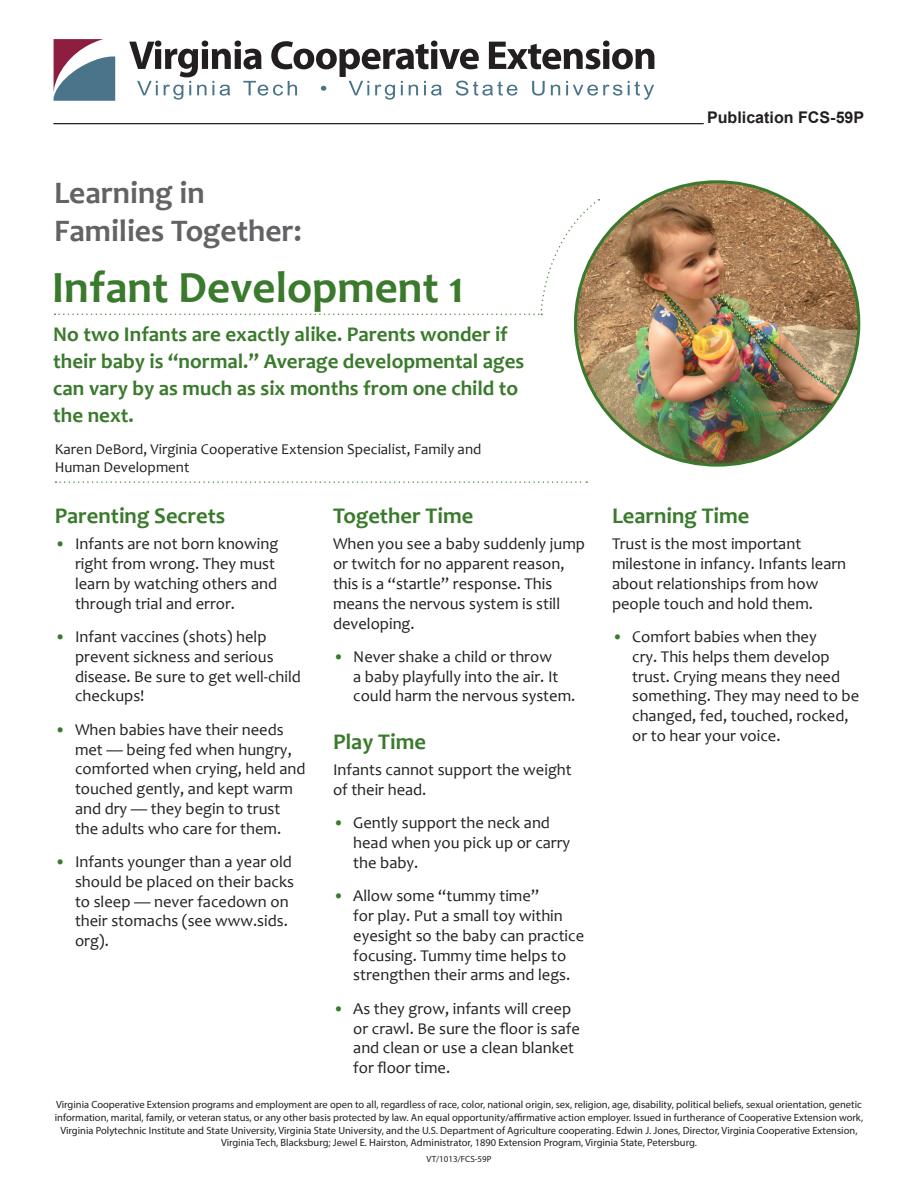
<style>
.page{position:relative;width:918px;height:1188px;background:#fff}
.page>*{position:absolute;margin:0;border:0;box-sizing:border-box;transform-origin:0 0}
.Second_Header{font:700 45px "Candara";color:#3a7a2c}
.t1{font:700 31.5px/37.8px "Candara";color:#636366}
.SUBhead_1{font:700 22.5px "Candara";color:#3a7a2c}
.FIRST_headlline{font:700 21px/27px "Candara";color:#3a7a2c}
.TEXT{font:16.5px/19.8px "Candara";color:#231f20}
.t2{font:700 16.05px "Arial";color:#231f20}
.TEXT-2{font:15px/18px "Candara";color:#231f20}
.t3{font:10.5px/12.6px "Myriad Pro";color:#231f20;text-align:center}
.t4{font:9px "Myriad Pro";color:#231f20}
.s1{color:#3a7a2c}
</style>
<div class="page">
<svg style="left:54px;top:39px;width:61px;height:62px"></svg>
<svg style="left:129px;top:41px;width:525px;height:59px"></svg>
<svg style="left:55px;top:199px;width:545px;height:116px"></svg>
<hr style="left:54px;top:123px;width:650px;height:1px;background:#231f20">
<img style="left:575px;top:182px;width:284px;height:283px;border-radius:142px">
<svg style="left:56px;top:481px;width:531px;height:2px"></svg>
<h2 class="t1" style="left:54px;top:174px;width:249px">Learning in<br>Families Together:</h2>
<p class="Second_Header" style="left:52px;top:259px;width:413px">Infant Development 1</p>
<p class="FIRST_headlline" style="left:53px;top:321px;width:473px">No two Infants are exactly alike. Parents wonder if their baby is “normal.” Average developmental ages can vary by as much as six months from one child to the next.</p>
<p class="TEXT-2" style="left:55px;top:440px;width:428px">Karen DeBord, Virginia Cooperative Extension Specialist, Family and<br>Human Development</p>
<p class="SUBhead_1" style="left:55px;top:501px;width:172px">Parenting Secrets</p>
<p class="TEXT" style="left:75px;top:534px;width:205px;text-indent:-20px"><span class="s1">•</span> Infants are not born knowing right from wrong. They must learn by watching others and through trial and error.</p>
<p class="TEXT" style="left:75px;top:627px;width:227px;text-indent:-20px"><span class="s1">•</span> Infant vaccines (shots) help prevent sickness and serious disease. Be sure to get well-child checkups!</p>
<p class="TEXT" style="left:75px;top:719px;width:232px;text-indent:-20px"><span class="s1">•</span> When babies have their needs met — being fed when hungry, comforted when crying, held and touched gently, and kept warm and dry — they begin to trust the adults who care for them.</p>
<p class="TEXT" style="left:75px;top:852px;width:221px;text-indent:-20px"><span class="s1">•</span> Infants younger than a year old should be placed on their backs to sleep — never facedown on their stomachs (see www.sids. org).</p>
<p class="SUBhead_1" style="left:333px;top:501px;width:142px">Together Time</p>
<p class="TEXT" style="left:333px;top:534px;width:254px">When you see a baby suddenly jump or twitch for no apparent reason, this is a “startle” response. This means the nervous system is still developing.</p>
<p class="TEXT" style="left:353px;top:646px;width:224px;text-indent:-20px"><span class="s1">•</span> Never shake a child or throw<br>a baby playfully into the air. It could harm the nervous system.</p>
<p class="SUBhead_1" style="left:333px;top:727px;width:94px">Play Time</p>
<p class="TEXT" style="left:333px;top:760px;width:240px">Infants cannot support the weight of their head.</p>
<p class="TEXT" style="left:353px;top:813px;width:219px;text-indent:-20px"><span class="s1">•</span> Gently support the neck and head when you pick up or carry the baby.</p>
<p class="TEXT" style="left:353px;top:886px;width:232px;text-indent:-20px"><span class="s1">•</span> Allow some “tummy time”<br>for play. Put a small toy within eyesight so the baby can practice focusing. Tummy time helps to strengthen their arms and legs.</p>
<p class="TEXT" style="left:353px;top:998px;width:228px;text-indent:-20px"><span class="s1">•</span> As they grow, infants will creep or crawl. Be sure the floor is safe and clean or use a clean blanket for floor time.</p>
<p class="t2" style="left:707px;top:106px;width:159px">Publication FCS-59P</p>
<p class="SUBhead_1" style="left:612px;top:501px;width:139px">Learning Time</p>
<p class="TEXT" style="left:612px;top:534px;width:236px">Trust is the most important milestone in infancy. Infants learn about relationships from how people touch and hold them.</p>
<p class="TEXT" style="left:632px;top:627px;width:228px;text-indent:-20px"><span class="s1">•</span> Comfort babies when they<br>cry. This helps them develop trust. Crying means they need something. They may need to be changed, fed, touched, rocked, or to hear your voice.</p>
<p class="t3" style="left:55px;top:1098px;width:810px">Virginia Cooperative Extension programs and employment are open to all, regardless of race, color, national origin, sex, religion, age, disability, political beliefs, sexual orientation, genetic information, marital, family, or veteran status, or any other basis protected by law. An equal opportunity/affirmative action employer. Issued in furtherance of Cooperative Extension work, Virginia Polytechnic Institute and State University, Virginia State University, and the U.S. Department of Agriculture cooperating. Edwin J. Jones, Director, Virginia Cooperative Extension, Virginia Tech, Blacksburg; Jewel E. Hairston, Administrator, 1890 Extension Program, Virginia State, Petersburg.</p>
<p class="t4" style="left:426px;top:1153px;width:67px">VT/1013/FCS-59P</p>
</div>
